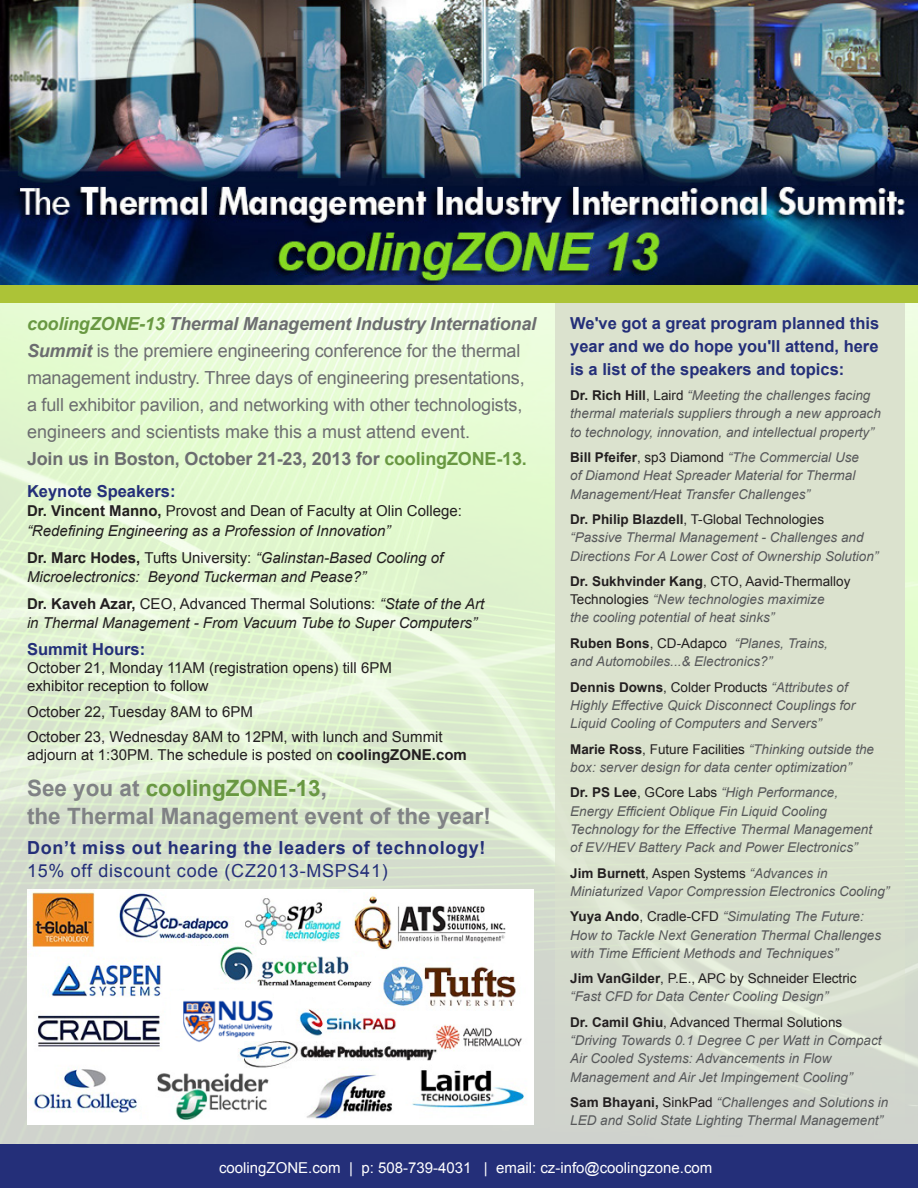
<style>
.page{position:relative;width:918px;height:1188px;background:#fff}
.page>*{position:absolute;margin:0;border:0;box-sizing:border-box;transform-origin:0 0}
.body_text{font:700 22.5px/28.5px "Arial";color:#808285}
.body_text-2{font:18px/27px "Arial";letter-spacing:-.01em;color:#6c6d70}
.body_text-3{font:700 18px/22.5px "Arial";letter-spacing:.04em;color:#242f79}
.body_text-4{font:700 16.5px/22.6px "Arial";color:#242f79;text-align:justify}
.body_text-5{font:italic 15px/19.5px "Arial";color:#231f20}
.body_text-6{font:15px/18px "Arial";color:#231f20}
.body_text-7{font:15px "Arial";color:#fff}
.body_text-8{font:italic 13.5px/18.1px "Arial";color:#57585a}
.s1{font-weight:700;font-style:italic;color:#699842}
.s2{font-weight:700;font-style:italic}
.s3{font-weight:700}
.s4{font-weight:700;color:#699842}
.s5{font-weight:700;font-style:normal}
.s6{font-style:normal}
.s7{color:#699842}
.s8{font-weight:400}
.s9{font-weight:700;font-style:normal;color:#231f20}
.s10{font-style:normal;color:#231f20}
</style>
<div class="page">
<img style="left:0;top:302px;width:918px;height:843px">
<div style="left:555px;top:297px;width:349px;height:891px;background:#dbe2ce"></div>
<img style="left:0;top:0;width:918px;height:285px">
<div style="left:0;top:285px;width:918px;height:17px;background:#acc337"></div>
<img style="left:27px;top:889px;width:507px;height:236px">
<div style="left:0;top:1145px;width:918px;height:43px;background:#242f79"></div>
<p class="body_text-2" style="left:27px;top:311px;width:511px"><span class="s1">coolingZONE-13</span> <span class="s2">Thermal Management Industry International Summit</span> is the premiere engineering conference for the thermal management industry. Three days of engineering presentations, a full exhibitor pavilion, and networking with other technologists, engineers and scientists make this a must attend event.<br><span class="s3">Join us in Boston, October 21-23, 2013 for</span> <span class="s4">coolingZONE-13.</span></p>
<p class="body_text-4" style="left:27px;top:480px;width:150px">Keynote Speakers:</p>
<p class="body_text-5" style="left:27px;top:501px;width:436px"><span class="s5">Dr. Vincent Manno,</span> <span class="s6">Provost and Dean of Faculty at Olin College: </span>“Redefining Engineering as a Profession of Innovation”</p>
<p class="body_text-5" style="left:27px;top:548px;width:418px"><span class="s5">Dr. Marc Hodes,</span> <span class="s6">Tufts University:</span> “Galinstan-Based Cooling of<br>Microelectronics: Beyond Tuckerman and Pease?”</p>
<p class="body_text-5" style="left:27px;top:594px;width:459px"><span class="s5">Dr. Kaveh Azar,</span> <span class="s6">CEO, Advanced Thermal Solutions:</span> “State of the Art in Thermal Management - From Vacuum Tube to Super Computers”</p>
<p class="body_text-4" style="left:27px;top:639px;width:120px">Summit Hours:</p>
<p class="body_text-6" style="left:27px;top:659px;width:366px">October 21, Monday 11AM (registration opens) till 6PM exhibitor reception to follow</p>
<p class="body_text-6" style="left:27px;top:702px;width:227px">October 22, Tuesday 8AM to 6PM</p>
<p class="body_text-6" style="left:27px;top:728px;width:441px">October 23, Wednesday 8AM to 12PM, with lunch and Summit adjourn at 1:30PM. The schedule is posted on <span class="s3">coolingZONE.com</span></p>
<p class="body_text" style="left:27px;top:774px;width:465px">See you at <span class="s7">coolingZONE-13</span>,<br>the Thermal Management event of the year!</p>
<p class="body_text-3" style="left:27px;top:837px;width:460px">Don’t miss out hearing the leaders of technology!<br><span class="s8">15% off discount code (CZ2013-MSPS41)</span></p>
<p class="body_text-4" style="left:570px;top:313px;width:310px">We've got a great program planned this year and we do hope you'll attend, here is a list of the speakers and topics:</p>
<p class="body_text-8" style="left:570px;top:387px;width:312px"><span class="s9">Dr. Rich Hill</span><span class="s10">, Laird</span> “Meeting the challenges facing thermal materials suppliers through a new approach to technology, innovation, and intellectual property”</p>
<p class="body_text-8" style="left:570px;top:449px;width:290px"><span class="s9">Bill Pfeifer</span><span class="s10">, sp3 Diamond</span> “The Commercial Use of Diamond Heat Spreader Material for Thermal<br>Management/Heat Transfer Challenges”</p>
<p class="body_text-8" style="left:570px;top:510px;width:310px"><span class="s9">Dr. Philip Blazdell</span><span class="s10">, T-Global Technologies </span>“Passive Thermal Management - Challenges and<br>Directions For A Lower Cost of Ownership Solution”</p>
<p class="body_text-8" style="left:570px;top:572px;width:282px"><span class="s9">Dr. Sukhvinder Kang</span><span class="s10">, CTO, Aavid-Thermalloy<br>Technologies</span> “New technologies maximize<br>the cooling potential of heat sinks”</p>
<p class="body_text-8" style="left:570px;top:634px;width:259px"><span class="s9">Ruben Bons</span><span class="s10">, CD-Adapco</span> “Planes, Trains, and Automobiles...&amp; Electronics?”</p>
<p class="body_text-8" style="left:570px;top:678px;width:287px"><span class="s9">Dennis Downs</span><span class="s10">, Colder Products</span> “Attributes of<br>Highly Effective Quick Disconnect Couplings for<br>Liquid Cooling of Computers and Servers”</p>
<p class="body_text-8" style="left:570px;top:740px;width:305px"><span class="s9">Marie Ross</span><span class="s10">, Future Facilities</span> “Thinking outside the box: server design for data center optimization”</p>
<p class="body_text-8" style="left:570px;top:784px;width:303px"><span class="s9">Dr. PS Lee</span><span class="s10">, GCore Labs</span> “High Performance, Energy Efficient Oblique Fin Liquid Cooling Technology for the Effective Thermal Management of EV/HEV Battery Pack and Power Electronics”</p>
<p class="body_text-8" style="left:570px;top:864px;width:321px"><span class="s9">Jim Burnett</span><span class="s10">, Aspen Systems</span> “Advances in<br>Miniaturized Vapor Compression Electronics Cooling”</p>
<p class="body_text-8" style="left:570px;top:908px;width:312px"><span class="s9">Yuya Ando</span><span class="s10">, Cradle-CFD</span> “Simulating The Future:<br>How to Tackle Next Generation Thermal Challenges with Time Efficient Methods and Techniques”</p>
<p class="body_text-8" style="left:570px;top:970px;width:288px"><span class="s9">Jim VanGilder</span><span class="s10">, P.E., APC by Schneider Electric </span>“Fast CFD for Data Center Cooling Design”</p>
<p class="body_text-8" style="left:570px;top:1013px;width:313px"><span class="s9">Dr. Camil Ghiu</span><span class="s10">, Advanced Thermal Solutions </span>“Driving Towards 0.1 Degree C per Watt in Compact Air Cooled Systems: Advancements in Flow Management and Air Jet Impingement Cooling”</p>
<p class="body_text-8" style="left:570px;top:1094px;width:320px"><span class="s9">Sam Bhayani,</span> <span class="s10">SinkPad</span> “Challenges and Solutions in<br>LED and Solid State Lighting Thermal Management”</p>
<p class="body_text-7" style="left:219px;top:1158px;width:495px">coolingZONE.com | p: 508-739-4031 | email: cz-info@coolingzone.com</p>
</div>
